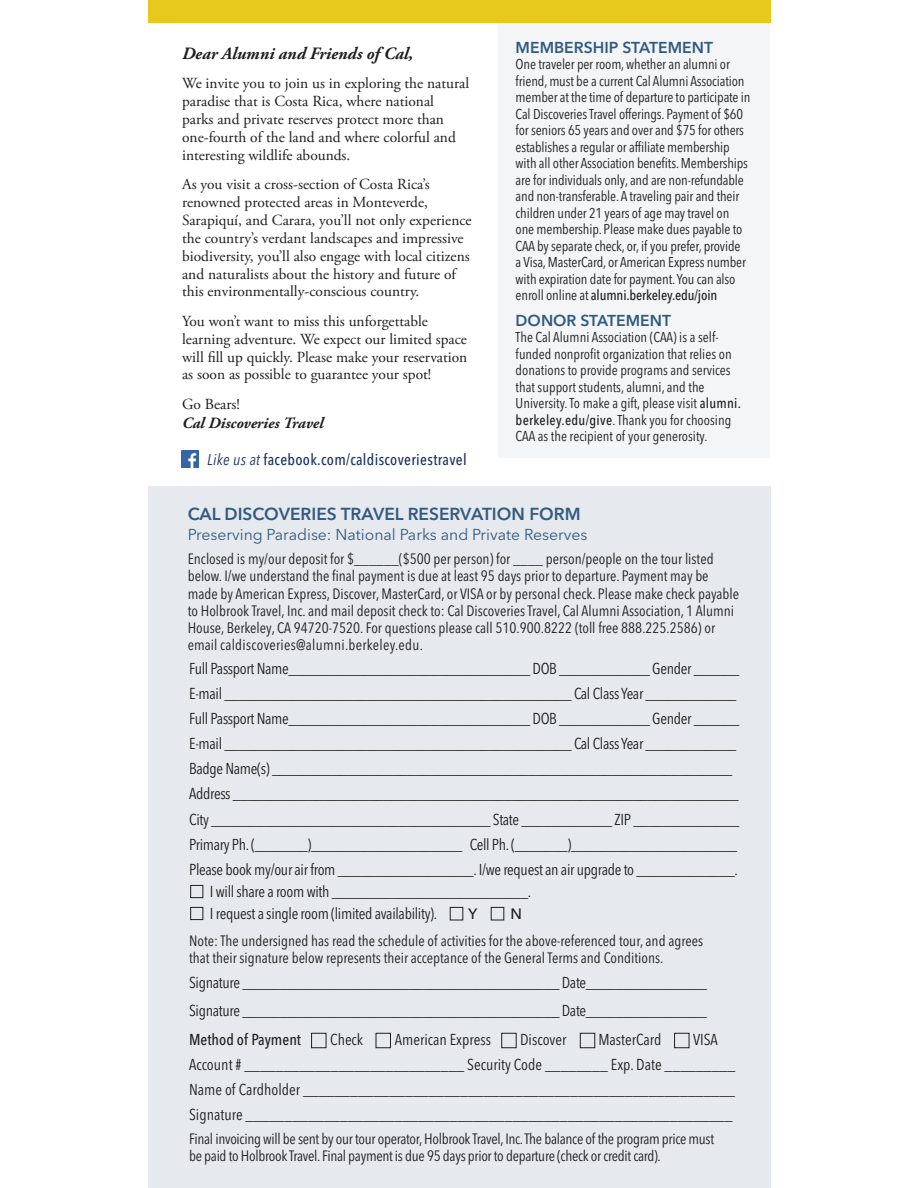
<style>
.page{position:relative;width:918px;height:1188px;background:#fff}
.page>*{position:absolute;margin:0;border:0;box-sizing:border-box;transform-origin:0 0}
.t1{font:600 17.25px "Avenir Next LT Pro";color:#335a81}
.t2{font:italic 700 17.25px "Adobe Garamond Pro";color:#201e1e}
.t3{font:condensed 15.75px/25.2px "Avenir Next LT Pro";letter-spacing:-.02em;color:#201e1e}
.t4{font:condensed 15.75px/25.2px "Avenir Next LT Pro";color:#201e1e}
.t5{font:15.75px "Avenir Next LT Pro";color:#335a81}
.t6{font:500 condensed 15.75px "Avenir Next LT Pro";letter-spacing:.02em;color:#1b3460}
.t7{font:600 15.75px "Avenir Next LT Pro";color:#335a81}
.t8{font:italic 700 15.75px "Adobe Garamond Pro";color:#201e1e}
.t9{font:500 condensed 15.75px "Avenir Next LT Pro";color:#201e1e}
.t10{font:15.45px/17.9px "Adobe Garamond Pro";color:#201e1e}
.t11{font:condensed 15px/17.2px "Avenir Next LT Pro";color:#201e1e}
.t12{font:condensed 15px/17.2px "Avenir Next LT Pro";letter-spacing:-.02em;color:#201e1e}
.t13{font:500 15px "Avenir Next LT Pro";color:#201e1e}
.t14{font:condensed 14.1px/16.5px "Avenir Next LT Pro";letter-spacing:-.01em;color:#201e1e}
.s1{font-weight:400;font-style:italic}
.s2{font-weight:500}
</style>
<div class="page">
<div style="left:148px;top:486px;width:622px;height:702px;background:#e6eaee"></div>
<div style="left:498px;top:0;width:272px;height:457px;background:#f3f5f7"></div>
<div style="left:148px;top:0;width:622px;height:22px;background:#e7c91d"></div>
<div style="left:450px;top:907px;width:13px;height:13px;border:1px solid #201e1e"></div>
<div style="left:491px;top:907px;width:13px;height:13px;border:1px solid #201e1e"></div>
<svg style="left:190px;top:885px;width:14px;height:35px"></svg>
<svg style="left:311px;top:1032px;width:379px;height:17px"></svg>
<img style="left:181px;top:451px;width:17px;height:17px">
<p class="t2" style="left:182px;top:43px;width:233px">Dear Alumni and Friends of Cal,</p>
<p class="t10" style="left:182px;top:76px;width:289px">We invite you to join us in exploring the natural paradise that is Costa Rica, where national parks and private reserves protect more than one-fourth of the land and where colorful and interesting wildlife abounds.</p>
<p class="t10" style="left:182px;top:176px;width:291px">As you visit a cross-section of Costa Rica’s renowned protected areas in Monteverde, Sarapiquí, and Carara, you’ll not only experience the country’s verdant landscapes and impressive biodiversity, you’ll also engage with local citizens and naturalists about the history and future of this environmentally-conscious country.</p>
<p class="t10" style="left:182px;top:313px;width:287px">You won’t want to miss this unforgettable learning adventure. We expect our limited space will fill up quickly. Please make your reservation as soon as possible to guarantee your spot!</p>
<p class="t10" style="left:182px;top:396px;width:59px">Go Bears!</p>
<p class="t8" style="left:182px;top:413px;width:143px">Cal Discoveries Travel</p>
<p class="t6" style="left:207px;top:453px;width:261px"><span class="s1">Like us at</span> facebook.com/caldiscoveriestravel</p>
<p class="t7" style="left:516px;top:38px;width:199px">MEMBERSHIP STATEMENT</p>
<p class="t14" style="left:516px;top:57px;width:236px">One traveler per room, whether an alumni or friend, must be a current Cal Alumni Association member at the time of departure to participate in Cal Discoveries Travel offerings. Payment of $60 for seniors 65 years and over and $75 for others establishes a regular or affiliate membership with all other Association benefits. Memberships are for individuals only, and are non-refundable and non-transferable. A traveling pair and their children under 21 years of age may travel on one membership. Please make dues payable to CAA by separate check, or, if you prefer, provide<br>a Visa, MasterCard, or American Express number with expiration date for payment. You can also enroll online at <span class="s2">alumni.berkeley.edu/join</span></p>
<p class="t7" style="left:516px;top:311px;width:157px">DONOR STATEMENT</p>
<p class="t14" style="left:516px;top:330px;width:227px">The Cal Alumni Association (CAA) is a self&shy;funded nonprofit organization that relies on donations to provide programs and services that support students, alumni, and the University. To make a gift, please visit <span class="s2">alumni. berkeley.edu/give</span>. Thank you for choosing CAA as the recipient of your generosity.</p>
<p class="t1" style="left:188px;top:504px;width:394px">CAL DISCOVERIES TRAVEL RESERVATION FORM</p>
<p class="t5" style="left:188px;top:528px;width:401px">Preserving Paradise: National Parks and Private Reserves</p>
<p class="t11" style="left:188px;top:551px;width:553px">Enclosed is my/our deposit for $______($500 per person) for ____ person/people on the tour listed below. I/we understand the final payment is due at least 95 days prior to departure. Payment may be made by American Express, Discover, MasterCard, or VISA or by personal check. Please make check payable to Holbrook Travel, Inc. and mail deposit check to: Cal Discoveries Travel, Cal Alumni Association, 1 Alumni House, Berkeley, CA 94720-7520. For questions please call 510.900.8222 (toll free 888.225.2586) or email caldiscoveries@alumni.berkeley.edu.</p>
<p class="t3" style="left:189px;top:657px;width:552px">Full Passport Name________________________________ DOB ____________ Gender ______ E-mail ______________________________________________ Cal Class Year ____________ Full Passport Name________________________________ DOB ____________ Gender ______ E-mail ______________________________________________ Cal Class Year ____________ Badge Name(s) _____________________________________________________________ Address ___________________________________________________________________ City _____________________________________ State ____________ ZIP ______________ Primary Ph. (_______)____________________ Cell Ph. (_______)______________________</p>
<p class="t3" style="left:210px;top:859px;width:530px;line-height:22px;text-indent:-21px">Please book my/our air from __________________. I/we request an air upgrade to _____________.<br>I will share a room with __________________________.<br>I request a single room (limited availability).</p>
<p class="t13" style="left:468px;top:905px;width:11px">Y</p>
<p class="t13" style="left:510px;top:905px;width:13px">N</p>
<p class="t11" style="left:189px;top:933px;width:515px">Note: The undersigned has read the schedule of activities for the above-referenced tour, and agrees that their signature below represents their acceptance of the General Terms and Conditions.</p>
<p class="t3" style="left:189px;top:971px;width:519px">Signature __________________________________________ Date________________</p>
<p class="t3" style="left:189px;top:999px;width:519px">Signature __________________________________________ Date________________</p>
<p class="t9" style="left:189px;top:1032px;width:113px">Method of Payment</p>
<p class="t3" style="left:330px;top:1028px;width:35px">Check</p>
<p class="t4" style="left:395px;top:1028px;width:98px">American Express</p>
<p class="t4" style="left:520px;top:1028px;width:48px">Discover</p>
<p class="t4" style="left:598px;top:1028px;width:64px">MasterCard</p>
<p class="t4" style="left:189px;top:1028px;width:548px;text-indent:504px">VISA Account # ____________________________ Security Code ________ Exp. Date _________ Name of Cardholder _______________________________________________________ Signature ______________________________________________________________</p>
<p class="t12" style="left:189px;top:1131px;width:526px">Final invoicing will be sent by our tour operator, Holbrook Travel, Inc. The balance of the program price must be paid to Holbrook Travel. Final payment is due 95 days prior to departure (check or credit card).</p>
</div>
